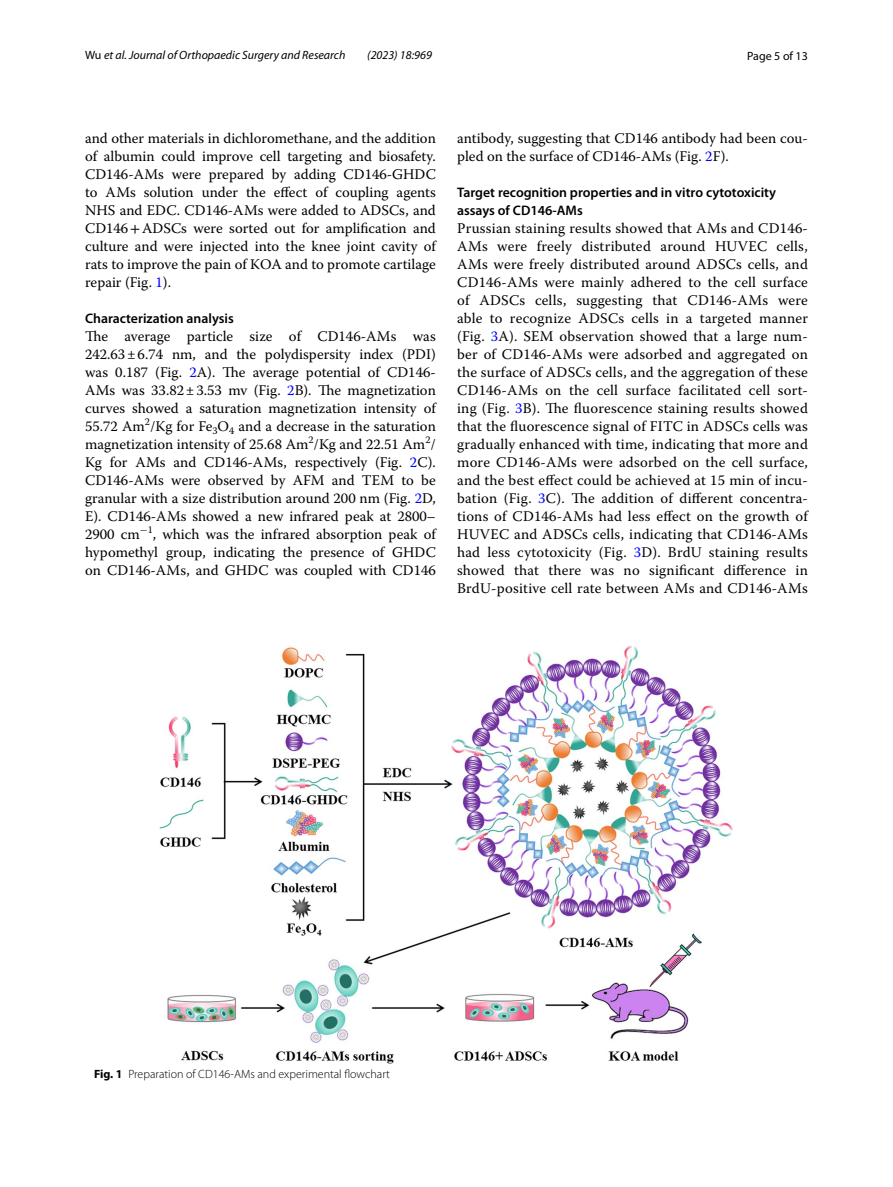
<style>
.page{position:relative;width:893px;height:1187px;background:#fff}
.page>*{position:absolute;margin:0;border:0;box-sizing:border-box;transform-origin:0 0}
.t1{font:14.7px/18px "Warnock Pro";color:#000;text-align:justify}
.t2{font:600 13.8px/18px "Myriad Pro";color:#000}
.t3{font:italic 12px "Myriad Pro";color:#000}
.t4{font:300 12px "Myriad Pro";color:#000}
.t5{font:12px "Myriad Pro";color:#000}
.s1{font-style:normal}
.s2{font-family:"STIX"}
.s3{color:#00f}
.s4{font-weight:700}
</style>
<div class="page">
<img style="left:159px;top:645px;width:574px;height:417px">
<p class="t3" style="left:85px;top:48px;width:262px"><span class="s1">Wu</span> et al. Journal of Orthopaedic Surgery and Research</p>
<p class="t3" style="left:367px;top:48px;width:66px">(2023) 18:969</p>
<p class="t5" style="left:747px;top:48px;width:62px">Page 5 of 13</p>
<p class="t1" style="left:85px;top:128px;width:352px">and other materials in dichloromethane, and the addition of albumin could improve cell targeting and biosafety.<br>CD146-AMs were prepared by adding CD146-GHDC to AMs solution under the effect of coupling agents NHS and EDC. CD146-AMs were added to ADSCs, and CD146<span class="s2">+</span>ADSCs were sorted out for amplification and culture and were injected into the knee joint cavity of rats to improve the pain of KOA and to promote cartilage repair (Fig. <span class="s3">1</span>).</p>
<p class="t2" style="left:85px;top:309px;width:150px">Characterization analysis</p>
<p class="t1" style="left:85px;top:326px;width:352px">The average particle size of CD146-AMs was 242.63±6.74 nm, and the polydispersity index (PDI) was 0.187 (Fig. <span class="s3">2</span>A). The average potential of CD146- AMs was 33.82±3.53 mv (Fig. <span class="s3">2</span>B). The magnetization curves showed a saturation magnetization intensity of 55.72 Am<sup>2</sup>/Kg for Fe<sub>3</sub>O<sub>4</sub> and a decrease in the saturation magnetization intensity of 25.68 Am<sup>2</sup>/Kg and 22.51 Am<sup>2</sup>/ Kg for AMs and CD146-AMs, respectively (Fig. <span class="s3">2</span>C).<br>CD146-AMs were observed by AFM and TEM to be granular with a size distribution around 200 nm (Fig. <span class="s3">2</span>D, E). CD146-AMs showed a new infrared peak at 2800– 2900 cm<sup>−</sup><sup>1</sup>, which was the infrared absorption peak of hypomethyl group, indicating the presence of GHDC on CD146-AMs, and GHDC was coupled with CD146</p>
<p class="t1" style="left:457px;top:128px;width:352px">antibody, suggesting that CD146 antibody had been cou&shy;pled on the surface of CD146-AMs (Fig. <span class="s3">2</span>F).</p>
<p class="t2" style="left:457px;top:183px;width:320px">Target recognition properties and in vitro cytotoxicity assays of CD146‑AMs</p>
<p class="t1" style="left:457px;top:218px;width:352px">Prussian staining results showed that AMs and CD146- AMs were freely distributed around HUVEC cells, AMs were freely distributed around ADSCs cells, and CD146-AMs were mainly adhered to the cell surface of ADSCs cells, suggesting that CD146-AMs were able to recognize ADSCs cells in a targeted manner (Fig. <span class="s3">3</span>A). SEM observation showed that a large num&shy;ber of CD146-AMs were adsorbed and aggregated on the surface of ADSCs cells, and the aggregation of these CD146-AMs on the cell surface facilitated cell sort&shy;ing (Fig. <span class="s3">3</span>B). The fluorescence staining results showed that the fluorescence signal of FITC in ADSCs cells was gradually enhanced with time, indicating that more and more CD146-AMs were adsorbed on the cell surface, and the best effect could be achieved at 15 min of incu&shy;bation (Fig. <span class="s3">3</span>C). The addition of different concentra&shy;tions of CD146-AMs had less effect on the growth of HUVEC and ADSCs cells, indicating that CD146-AMs had less cytotoxicity (Fig. <span class="s3">3</span>D). BrdU staining results showed that there was no significant difference in BrdU-positive cell rate between AMs and CD146-AMs</p>
<p class="t4" style="left:94px;top:1067px;width:297px"><span class="s4">Fig. 1</span> Preparation of CD146-AMs and experimental flowchart</p>
</div>
